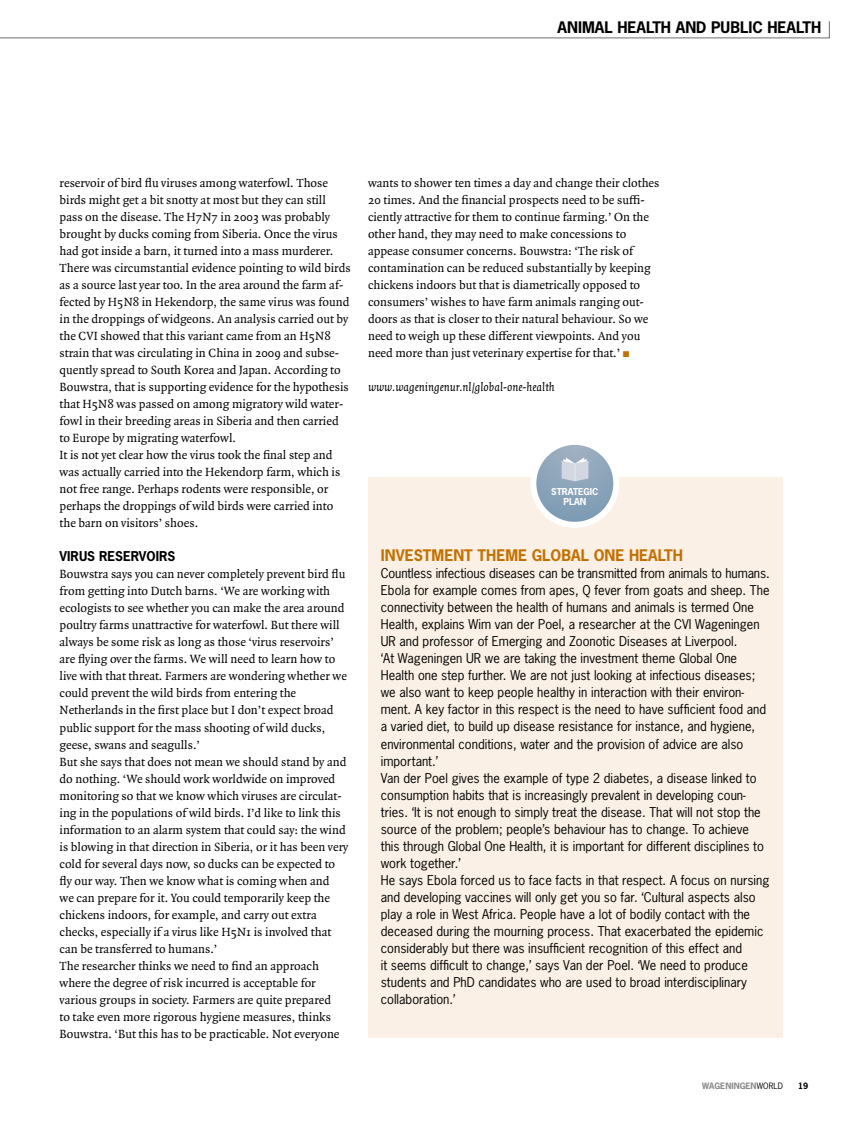
<style>
.page{position:relative;width:851px;height:1127px;background:#fff}
.page>*{position:absolute;margin:0;border:0;box-sizing:border-box;transform-origin:0 0}
.t1{font:700 15px "News Gothic Std";color:#c37000}
.t2{font:700 15px "News Gothic Std";color:#000}
.t3{font:12.75px/17px "Quadraat OT";color:#000}
.t4{font:12.75px/17px "News Gothic Std";color:#000}
.t5{font:italic 12.75px "Quadraat OT";color:#000}
.t6{font:700 12.75px "News Gothic Std";color:#000}
.t7{font:700 9px/10.5px "News Gothic Std";color:#fff;text-align:center}
.t8{font:700 8.25px "News Gothic Std";letter-spacing:.01em;color:#878787}
.t9{font:700 8.25px "News Gothic Std";color:#000}
.s1{font-weight:400;color:#000}
</style>
<div class="page">
<div style="left:368px;top:477px;width:414px;height:560px;background:#faf0e5"></div>
<svg style="left:533px;top:442px;width:83px;height:83px"></svg>
<div style="left:530px;top:439px;width:89px;height:89px;border:6px solid #fff;border-radius:50%"></div>
<svg style="left:561px;top:457px;width:27px;height:24px"></svg>
<svg style="left:0;top:21px;width:830px;height:18px"></svg>
<p class="t2" style="left:557px;top:17px;width:265px">ANIMAL HEALTH AND PUBLIC HEALTH</p>
<p class="t3" style="left:60px;top:175px;width:292px">reservoir of bird flu viruses among waterfowl. Those birds might get a bit snotty at most but they can still pass on the disease. The H7N7 in 2003 was probably brought by ducks coming from Siberia. Once the virus had got inside a barn, it turned into a mass murderer.<br>There was circumstantial evidence pointing to wild birds as a source last year too. In the area around the farm af&shy;fected by H5N8 in Hekendorp, the same virus was found in the droppings of widgeons. An analysis carried out by the CVI showed that this variant came from an H5N8 strain that was circulating in China in 2009 and subse&shy;quently spread to South Korea and Japan. According to Bouwstra, that is supporting evidence for the hypothesis that H5N8 was passed on among migratory wild water&shy;fowl in their breeding areas in Siberia and then carried to Europe by migrating waterfowl.<br>It is not yet clear how the virus took the final step and was actually carried into the Hekendorp farm, which is not free range. Perhaps rodents were responsible, or perhaps the droppings of wild birds were carried into the barn on visitors’ shoes.</p>
<p class="t6" style="left:60px;top:548px;width:117px">VIRUS RESERVOIRS</p>
<p class="t3" style="left:60px;top:566px;width:290px">Bouwstra says you can never completely prevent bird flu from getting into Dutch barns. ‘We are working with ecologists to see whether you can make the area around poultry farms unattractive for waterfowl. But there will always be some risk as long as those ‘virus reservoirs’ are flying over the farms. We will need to learn how to live with that threat. Farmers are wondering whether we could prevent the wild birds from entering the Netherlands in the first place but I don’t expect broad public support for the mass shooting of wild ducks, geese, swans and seagulls.’<br>But she says that does not mean we should stand by and do nothing. ‘We should work worldwide on improved monitoring so that we know which viruses are circulat&shy;ing in the populations of wild birds. I’d like to link this information to an alarm system that could say: the wind is blowing in that direction in Siberia, or it has been very cold for several days now, so ducks can be expected to fly our way. Then we know what is coming when and<br>we can prepare for it. You could temporarily keep the chickens indoors, for example, and carry out extra checks, especially if a virus like H5N1 is involved that can be transferred to humans.’<br>The researcher thinks we need to find an approach where the degree of risk incurred is acceptable for various groups in society. Farmers are quite prepared<br>to take even more rigorous hygiene measures, thinks Bouwstra. ‘But this has to be practicable. Not everyone</p>
<p class="t3" style="left:368px;top:175px;width:293px">wants to shower ten times a day and change their clothes 20 times. And the financial prospects need to be suffi&shy;ciently attractive for them to continue farming.’ On the other hand, they may need to make concessions to appease consumer concerns. Bouwstra: ‘The risk of contamination can be reduced substantially by keeping chickens indoors but that is diametrically opposed to consumers’ wishes to have farm animals ranging out&shy;doors as that is closer to their natural behaviour. So we need to weigh up these different viewpoints. And you need more than just veterinary expertise for that.’</p>
<p class="t5" style="left:368px;top:380px;width:188px">www.wageningenur.nl/global-one-health</p>
<p class="t7" style="left:551px;top:486px;width:49px">STRATEGIC<br>PLAN</p>
<p class="t1" style="left:381px;top:546px;width:303px">INVESTMENT THEME GLOBAL ONE HEALTH</p>
<p class="t4" style="left:381px;top:565px;width:390px">Countless infectious diseases can be transmitted from animals to humans.<br>Ebola for example comes from apes, Q fever from goats and sheep. The connectivity between the health of humans and animals is termed One Health, explains Wim van der Poel, a researcher at the CVI Wageningen UR and professor of Emerging and Zoonotic Diseases at Liverpool.<br>‘At Wageningen UR we are taking the investment theme Global One Health one step further. We are not just looking at infectious diseases; we also want to keep people healthy in interaction with their environ&shy;ment. A key factor in this respect is the need to have sufficient food and a varied diet, to build up disease resistance for instance, and hygiene, environmental conditions, water and the provision of advice are also important.’<br>Van der Poel gives the example of type 2 diabetes, a disease linked to consumption habits that is increasingly prevalent in developing coun&shy;tries. ‘It is not enough to simply treat the disease. That will not stop the source of the problem; people’s behaviour has to change. To achieve this through Global One Health, it is important for different disciplines to work together.’<br>He says Ebola forced us to face facts in that respect. A focus on nursing and developing vaccines will only get you so far. ‘Cultural aspects also play a role in West Africa. People have a lot of bodily contact with the deceased during the mourning process. That exacerbated the epidemic considerably but there was insufficient recognition of this effect and<br>it seems difficult to change,’ says Van der Poel. ‘We need to produce students and PhD candidates who are used to broad interdisciplinary collaboration.’</p>
<p class="t8" style="left:702px;top:1080px;width:82px">WAGENINGEN<span class="s1">WORLD</span></p>
<p class="t9" style="left:798px;top:1080px;width:12px">19</p>
</div>
